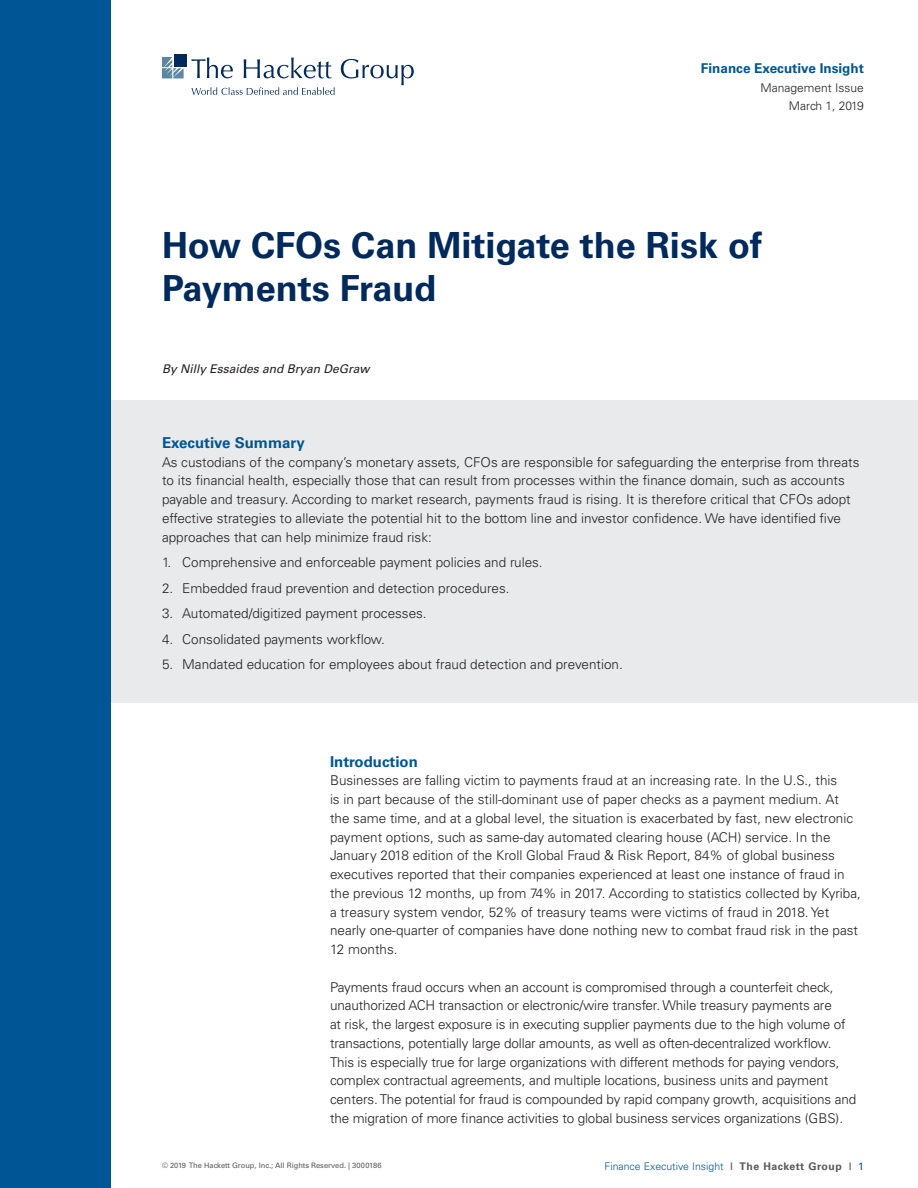
<style>
.page{position:relative;width:918px;height:1188px;background:#fff}
.page>*{position:absolute;margin:0;border:0;box-sizing:border-box;transform-origin:0 0}
.t1{font:700 36px/43.2px "Univers LT Std";color:#00295c}
.t2{font:700 15px "Univers LT Std";color:#005594}
.t3{font:300 13.5px/18.8px "Univers LT Std";color:#231f20}
.t4{font:700 13.5px "Univers LT Std";color:#005594}
.t5{font:italic 12px "Univers LT Std";color:#231f20}
.t6{font:300 12px/18.8px "Univers LT Std";color:#231f20;text-align:right}
.t7{font:300 10.5px "Univers LT Std";color:#005594}
.t8{font:7.5px "Univers LT Std";color:#57585a}
.s1{font-weight:400;color:#57585a}
.s2{font-weight:700;color:#57585a}
.s3{font-weight:400}
</style>
<div class="page">
<svg style="left:162px;top:57px;width:22px;height:21px"></svg>
<div style="left:175px;top:54px;width:12px;height:12px;background:#00295c"></div>
<svg style="left:191px;top:58px;width:42px;height:20px"></svg>
<svg style="left:244px;top:58px;width:88px;height:20px"></svg>
<svg style="left:341px;top:59px;width:73px;height:26px"></svg>
<svg style="left:191px;top:87px;width:144px;height:8px"></svg>
<div style="left:111px;top:401px;width:807px;height:302px;background:#e9eaeb"></div>
<div style="left:0;top:0;width:110px;height:1188px;background:#005594"></div>
<p class="t4" style="left:701px;top:60px;width:165px">Finance Executive Insight</p>
<p class="t6" style="left:761px;top:78px;width:105px">Management Issue<br>March 1, 2019</p>
<h1 class="t1" style="left:162px;top:224px;width:602px">How CFOs Can Mitigate the Risk of<br>Payments Fraud</h1>
<p class="t5" style="left:162px;top:361px;width:209px">By Nilly Essaides and Bryan DeGraw</p>
<p class="t2" style="left:162px;top:434px;width:144px">Executive Summary</p>
<p class="t3" style="left:162px;top:452px;width:699px">As custodians of the company’s monetary assets, CFOs are responsible for safeguarding the enterprise from threats to its financial health, especially those that can result from processes within the finance domain, such as accounts payable and treasury. According to market research, payments fraud is rising. It is therefore critical that CFOs adopt effective strategies to alleviate the potential hit to the bottom line and investor confidence. We have identified five approaches that can help minimize fraud risk:</p>
<p class="t3" style="left:162px;top:553px;width:382px">1. Comprehensive and enforceable payment policies and rules.</p>
<p class="t3" style="left:162px;top:578px;width:349px">2. Embedded fraud prevention and detection procedures.</p>
<p class="t3" style="left:162px;top:604px;width:266px">3. Automated/digitized payment processes.</p>
<p class="t3" style="left:162px;top:629px;width:224px">4. Consolidated payments workflow.</p>
<p class="t3" style="left:162px;top:655px;width:462px">5. Mandated education for employees about fraud detection and prevention.</p>
<p class="t2" style="left:330px;top:752px;width:89px">Introduction</p>
<p class="t3" style="left:330px;top:771px;width:532px">Businesses are falling victim to payments fraud at an increasing rate. In the U.S., this<br>is in part because of the still-dominant use of paper checks as a payment medium. At the same time, and at a global level, the situation is exacerbated by fast, new electronic payment options, such as same-day automated clearing house (ACH) service. In the January 2018 edition of the Kroll Global Fraud &amp; Risk Report, 84% of global business executives reported that their companies experienced at least one instance of fraud in the previous 12 months, up from 74% in 2017. According to statistics collected by Kyriba, a treasury system vendor, 52% of treasury teams were victims of fraud in 2018. Yet nearly one-quarter of companies have done nothing new to combat fraud risk in the past 12 months.</p>
<p class="t3" style="left:330px;top:977px;width:528px">Payments fraud occurs when an account is compromised through a counterfeit check, unauthorized ACH transaction or electronic/wire transfer. While treasury payments are<br>at risk, the largest exposure is in executing supplier payments due to the high volume of transactions, potentially large dollar amounts, as well as often-decentralized workflow.<br>This is especially true for large organizations with different methods for paying vendors, complex contractual agreements, and multiple locations, business units and payment centers. The potential for fraud is compounded by rapid company growth, acquisitions and the migration of more finance activities to global business services organizations (GBS).</p>
<p class="t8" style="left:162px;top:1161px;width:221px">© 2019 The Hackett Group, Inc.; All Rights Reserved. | 3000186</p>
<p class="t7" style="left:605px;top:1160px;width:261px">Finance Executive Insight <span class="s1">I</span> <span class="s2">The Hackett Group</span> <span class="s1">I</span> <span class="s3">1</span></p>
</div>
